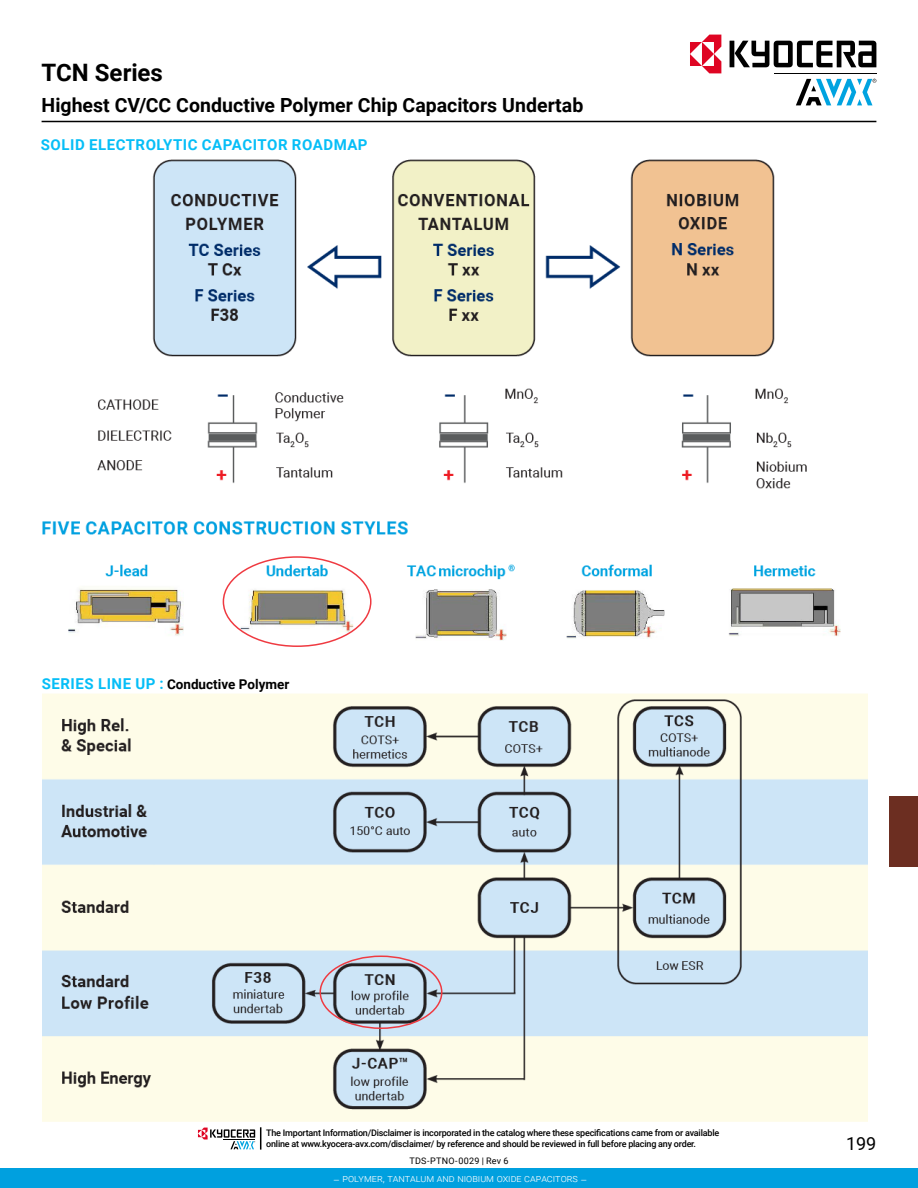
<style>
.page{position:relative;width:918px;height:1188px;background:#fff}
.page>*{position:absolute;margin:0;border:0;box-sizing:border-box;transform-origin:0 0}
.t1{font:700 24px "Roboto";letter-spacing:-.005em;color:#000}
.t2{font:700 19.5px "Roboto";color:#000}
.t3{font:18px "Roboto";color:#000}
.t4{font:700 15px "Roboto";letter-spacing:.035em;color:#06bef7}
.t5{font:700 13.5px "Roboto";color:#000}
.t6{font:300 10.5px "Roboto";color:#fff}
.t7{font:500 9px/10.8px "Roboto";letter-spacing:-.025em;color:#000}
.t8{font:9px "Roboto";letter-spacing:.03em;color:#000}
.s1{font-size:15px;color:#06bef7}
</style>
<div class="page">
<hr style="left:42px;top:121px;width:834px;height:1px;background:#000">
<div style="left:889px;top:797px;width:29px;height:70px;background:#6c2e21"></div>
<img style="left:42px;top:693px;width:826px;height:429px">
<img style="left:42px;top:159px;width:799px;height:488px">
<div style="left:223px;top:556px;width:149px;height:91px;border:2px solid #ef3a41;border-radius:50%"></div>
<div style="left:320px;top:956px;width:122px;height:73px;border:2px solid #ef3a41;border-radius:50%"></div>
<div style="left:0;top:1169px;width:918px;height:19px;background:#00a0df"></div>
<svg style="left:730px;top:41px;width:146px;height:26px"></svg>
<svg style="left:796px;top:79px;width:80px;height:26px"></svg>
<hr style="left:774px;top:73px;width:102px;height:1px;background:#000">
<svg style="left:690px;top:35px;width:31px;height:38px"></svg>
<svg style="left:198px;top:1127px;width:63px;height:23px"></svg>
<h1 class="t1" style="left:42px;top:56px;width:123px">TCN Series</h1>
<h2 class="t2" style="left:42px;top:92px;width:543px">Highest CV/CC Conductive Polymer Chip Capacitors Undertab</h2>
<h3 class="t4" style="left:41px;top:134px;width:328px">SOLID ELECTROLYTIC CAPACITOR ROADMAP</h3>
<h3 class="t5" style="left:42px;top:674px;width:249px"><span class="s1">SERIES LINE UP :</span> Conductive Polymer</h3>
<p class="t7" style="left:266px;top:1127px;width:455px">The Important Information/Disclaimer is incorporated in the catalog where these specifications came from or available online at www.kyocera-avx.com/disclaimer/ by reference and should be reviewed in full before placing any order.</p>
<p class="t8" style="left:409px;top:1155px;width:101px">TDS-PTNO-0029 | Rev 6</p>
<p class="t6" style="left:333px;top:1171px;width:256px">– polymer, tantalum and niobium oxide capacitors –</p>
<h3 class="t3" style="left:846px;top:1131px;width:32px">199</h3>
</div>
